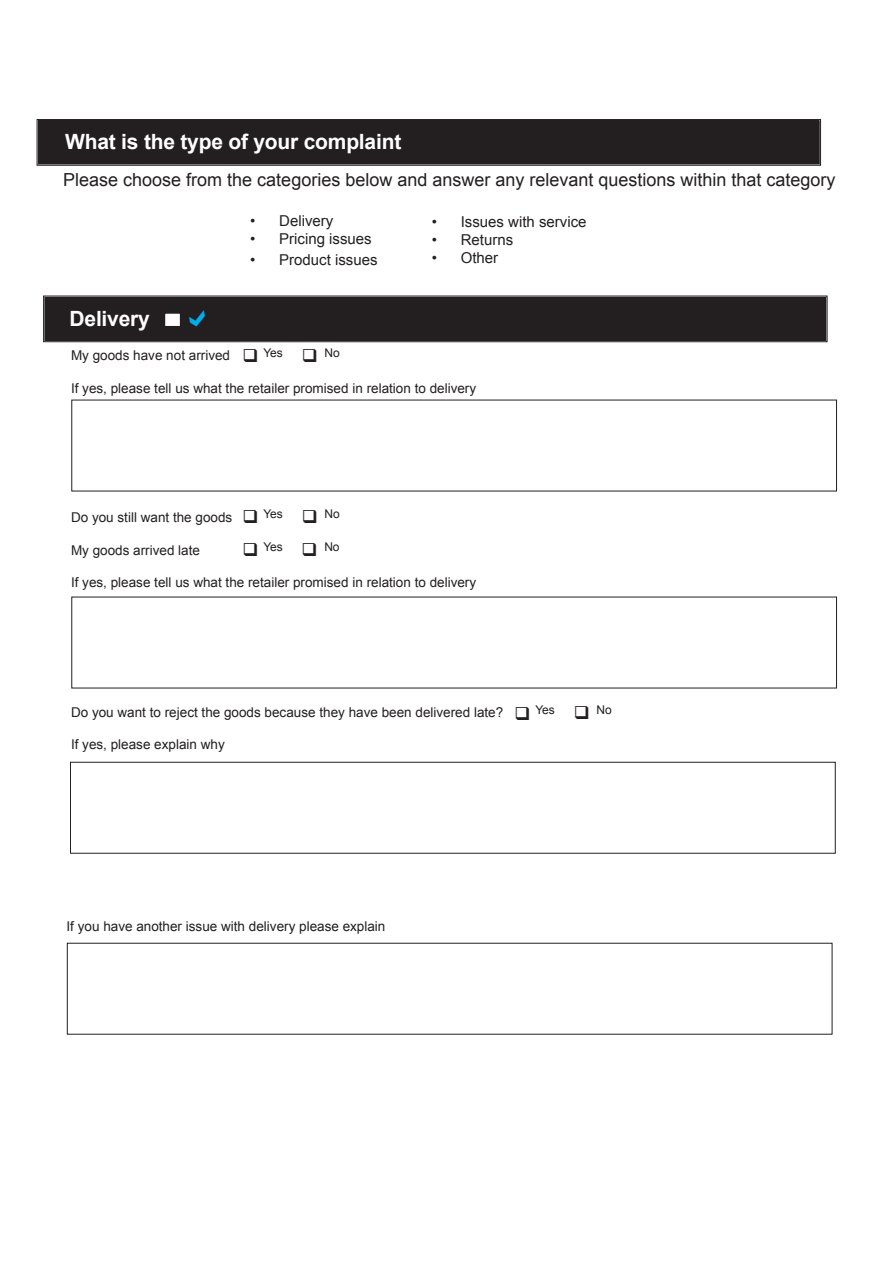
<style>
.page{position:relative;width:893px;height:1263px;background:#fff}
.page>*{position:absolute;margin:0;border:0;box-sizing:border-box;transform-origin:0 0}
.t1{font:700 21px "Arial";letter-spacing:-.01em;color:#fff}
.t2{font:18px "Arial";color:#231f20}
.t3{font:15px "Arial";color:#231f20}
.t4{font:13.5px "Arial";color:#231f20}
.t5{font:12px "Arial";letter-spacing:-.01em;color:#231f20}
</style>
<div class="page">
<div style="left:37px;top:119px;width:784px;height:47px;background:#231f20"></div>
<div style="left:38px;top:120px;width:782px;height:44px;border:1px solid #231f20"></div>
<div style="left:39px;top:122px;width:779px;height:41px;border:1px solid #231f20"></div>
<div style="left:70px;top:762px;width:766px;height:92px;border:1px solid #231f20"></div>
<div style="left:43px;top:296px;width:784px;height:46px;background:#231f20"></div>
<h1 class="t1" style="left:65px;top:128px;width:338px">What is the type of your complaint</h1>
<h2 class="t2" style="left:63px;top:168px;width:774px">Please choose from the categories below and answer any relevant questions within that category</h2>
<p class="t3" style="left:250px;top:211px;width:85px">• Delivery</p>
<p class="t3" style="left:250px;top:229px;width:123px">• Pricing issues</p>
<p class="t3" style="left:250px;top:250px;width:129px">• Product issues</p>
<p class="t3" style="left:432px;top:211px;width:156px">• Issues with service</p>
<p class="t3" style="left:432px;top:229px;width:83px">• Returns</p>
<p class="t3" style="left:432px;top:247px;width:68px">• Other</p>
<h1 class="t1" style="left:70px;top:304px;width:82px">Delivery</h1>
<p class="t4" style="left:71px;top:347px;width:213px">My goods have not arrived ❑ <sup>Yes</sup></p>
<p class="t5" style="left:324px;top:345px;width:17px">No</p>
<p class="t4" style="left:71px;top:379px;width:407px">If yes, please tell us what the retailer promised in relation to delivery</p>
<p class="t4" style="left:71px;top:509px;width:270px">Do you still want the goods ❑ <sup>Yes</sup> ❑ <sup>No</sup></p>
<p class="t4" style="left:71px;top:541px;width:131px">My goods arrived late</p>
<p class="t5" style="left:242px;top:539px;width:77px">❑ Yes ❑</p>
<p class="t5" style="left:324px;top:539px;width:17px">No</p>
<p class="t4" style="left:71px;top:573px;width:407px">If yes, please tell us what the retailer promised in relation to delivery</p>
<p class="t4" style="left:71px;top:703px;width:434px">Do you want to reject the goods because they have been delivered late?</p>
<p class="t4" style="left:71px;top:735px;width:155px">If yes, please explain why</p>
<p class="t5" style="left:514px;top:702px;width:42px">❑ Yes</p>
<p class="t5" style="left:597px;top:702px;width:17px">No</p>
<p class="t4" style="left:67px;top:917px;width:320px">If you have another issue with delivery please explain</p>
</div>
